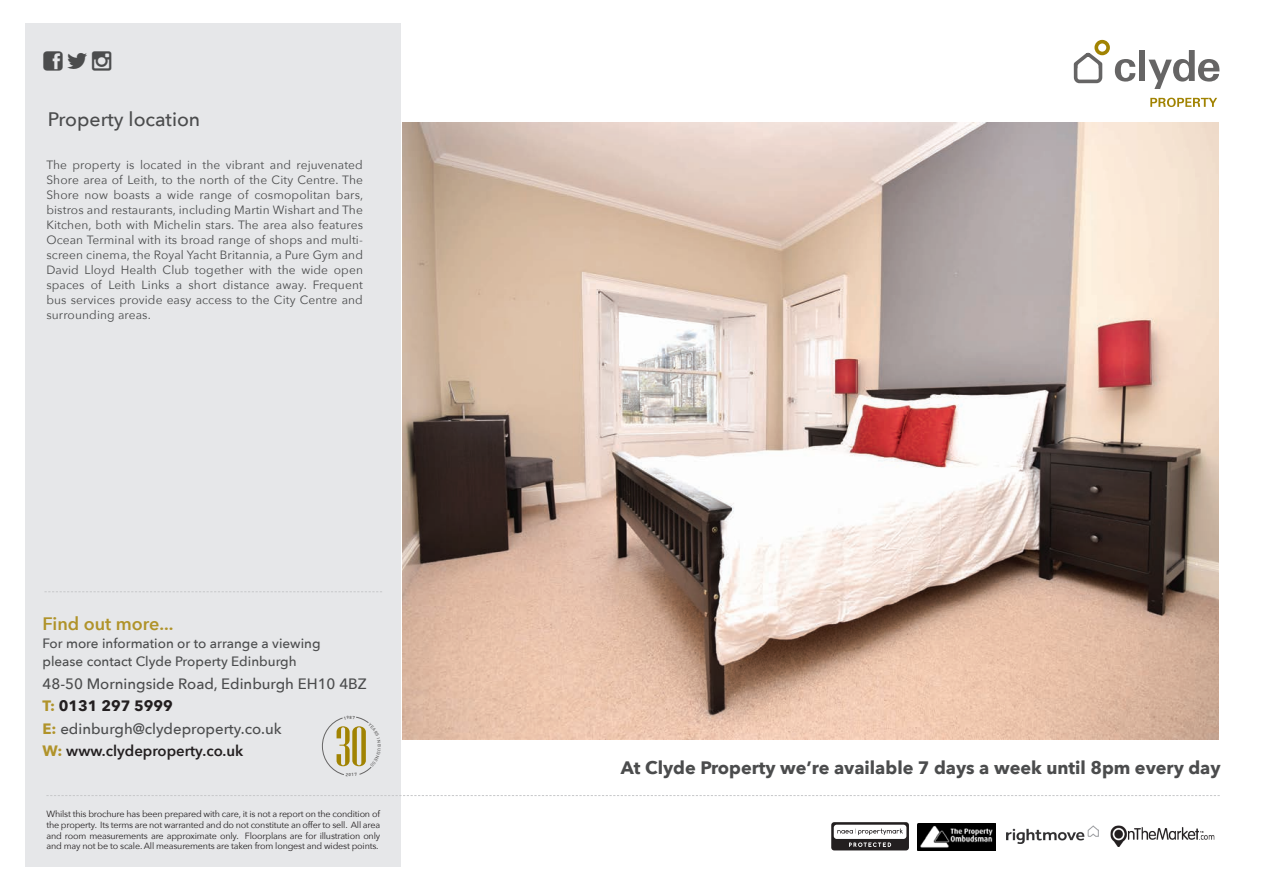
<style>
.page{position:relative;width:1263px;height:893px;background:#fff}
.page>*{position:absolute;margin:0;border:0;box-sizing:border-box;transform-origin:0 0}
.t1{font:500 19.5px "Avenir Next";color:#4b4c4d}
.t2{font:700 18px "Avenir Next";color:#4b4c4d}
.t3{font:600 18px "Avenir Next";color:#b0932a}
.t4{font:500 15px "Avenir Next";color:#4b4c4d}
.t5{font:600 15px "Avenir Next";color:#231f20}
.t6{font:700 15px "Avenir Next";color:#231f20}
.t7{font:500 13.5px/18px "Avenir Next";color:#4b4c4d}
.t8{font:12px/15px "Avenir Next";letter-spacing:.01em;color:#4b4c4d;text-align:justify}
.t9{font:9px/10.8px "Avenir Next";letter-spacing:-.02em;color:#231f20;text-align:justify}
.t10{font:500 4.35px "DIN";color:#666565}
.s1{color:#b0932a}
.s2{font-weight:700;color:#b0932a}
</style>
<div class="page">
<div style="left:26px;top:24px;width:375px;height:843px;background:#e6e7e9"></div>
<div style="left:1094px;top:40px;width:16px;height:15px;border:4px solid #a18302;border-radius:50%"></div>
<svg style="left:1115px;top:59px;width:20px;height:23px"></svg>
<div style="left:1139px;top:50px;width:6px;height:31px;background:#666565"></div>
<svg style="left:1148px;top:50px;width:71px;height:39px"></svg>
<svg style="left:1150px;top:98px;width:67px;height:9px"></svg>
<svg style="left:1074px;top:51px;width:30px;height:33px"></svg>
<svg style="left:46px;top:795px;width:1174px;height:1px"></svg>
<svg style="left:44px;top:591px;width:338px;height:1px"></svg>
<img style="left:403px;top:123px;width:815px;height:617px">
<img style="left:1110px;top:825px;width:105px;height:21px">
<img style="left:1007px;top:825px;width:91px;height:19px">
<img style="left:917px;top:823px;width:78px;height:27px">
<svg style="left:831px;top:822px;width:78px;height:28px"></svg>
<svg style="left:322px;top:716px;width:50px;height:59px"></svg>
<p class="t1" style="left:48px;top:103px;width:154px">Property location</p>
<p class="t8" style="left:46px;top:157px;width:318px">The property is located in the vibrant and rejuvenated Shore area of Leith, to the north of the City Centre. The Shore now boasts a wide range of cosmopolitan bars, bistros and restaurants, including Martin Wishart and The Kitchen, both with Michelin stars. The area also features Ocean Terminal with its broad range of shops and multi&shy;screen cinema, the Royal Yacht Britannia, a Pure Gym and David Lloyd Health Club together with the wide open spaces of Leith Links a short distance away. Frequent bus services provide easy access to the City Centre and surrounding areas.</p>
<p class="t3" style="left:43px;top:608px;width:132px">Find out more...</p>
<p class="t7" style="left:43px;top:634px;width:280px">For more information or to arrange a viewing please contact Clyde Property Edinburgh</p>
<p class="t4" style="left:43px;top:671px;width:326px">48-50 Morningside Road, Edinburgh EH10 4BZ</p>
<p class="t6" style="left:43px;top:693px;width:132px"><span class="s1">T:</span> 0131 297 5999</p>
<p class="t4" style="left:43px;top:716px;width:241px"><span class="s2">E:</span> edinburgh@clydeproperty.co.uk</p>
<p class="t5" style="left:43px;top:738px;width:202px"><span class="s2">W:</span> www.clydeproperty.co.uk</p>
<p class="t10" style="left:382px;top:744px;width:4px;rotate:90deg">B</p>
<p class="t9" style="left:46px;top:808px;width:335px">Whilst this brochure has been prepared with care, it is not a report on the condition of the property. Its terms are not warranted and do not constitute an offer to sell. All area and room measurements are approximate only. Floorplans are for illustration only and may not be to scale. All measurements are taken from longest and widest points.</p>
<p class="t2" style="left:621px;top:752px;width:601px">At Clyde Property we’re available 7 days a week until 8pm every day</p>
</div>
